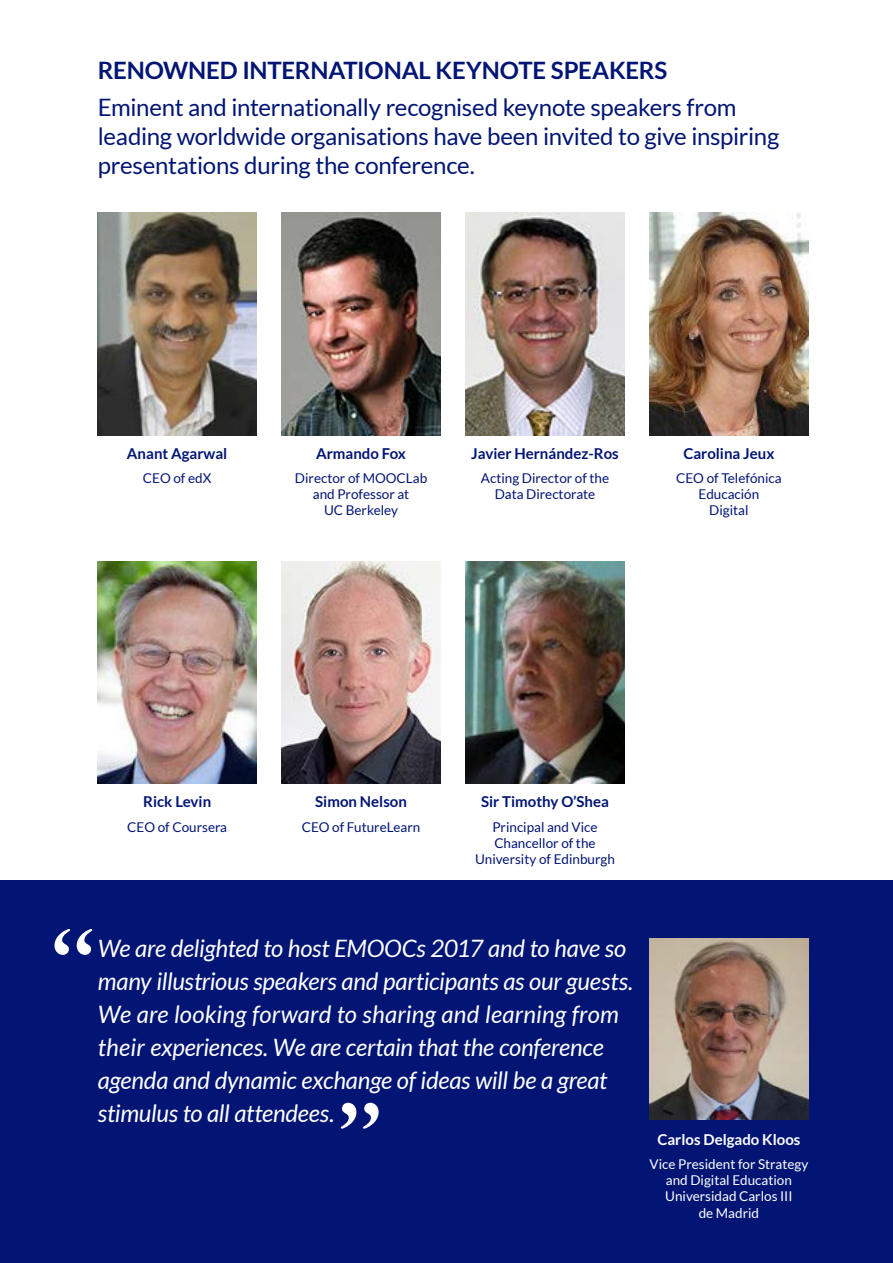
<style>
.page{position:relative;width:893px;height:1263px;background:#fff}
.page>*{position:absolute;margin:0;border:0;box-sizing:border-box;transform-origin:0 0}
.t1{font:700 120px "Garamond 3 LT Std";color:#fff}
.t2{font:italic 24px/33px "Lato";letter-spacing:-.01em;color:#fff}
.t3{font:24px/28.8px "Lato";letter-spacing:-.015em;color:#021575}
.t4{font:700 24px "Lato";letter-spacing:-.01em;color:#021575}
.t5{font:700 15px "Lato";color:#021575}
.t6{font:700 15px "Lato";color:#fff}
.t7{font:13.5px/16.2px "Lato";color:#021575;text-align:center}
.t8{font:13.5px/16.2px "Lato";color:#fff;text-align:center}
</style>
<div class="page">
<div style="left:0;top:880px;width:893px;height:383px;background:#021575"></div>
<img style="left:98px;top:213px;width:159px;height:222px">
<img style="left:98px;top:561px;width:159px;height:223px">
<img style="left:282px;top:213px;width:158px;height:222px">
<img style="left:282px;top:561px;width:158px;height:223px">
<img style="left:466px;top:213px;width:158px;height:222px">
<img style="left:466px;top:561px;width:158px;height:223px">
<img style="left:649px;top:938px;width:159px;height:182px">
<img style="left:649px;top:213px;width:159px;height:222px">
<p class="t4" style="left:98px;top:56px;width:571px">RENOWNED INTERNATIONAL KEYNOTE SPEAKERS</p>
<p class="t3" style="left:98px;top:93px;width:683px">Eminent and internationally recognised keynote speakers from leading worldwide organisations have been invited to give inspiring presentations during the conference.</p>
<p class="t5" style="left:127px;top:444px;width:102px">Anant Agarwal</p>
<p class="t5" style="left:316px;top:444px;width:91px">Armando Fox</p>
<p class="t5" style="left:471px;top:444px;width:149px">Javier Hernández-Ros</p>
<p class="t5" style="left:683px;top:444px;width:93px">Carolina Jeux</p>
<p class="t7" style="left:143px;top:470px;width:70px">CEO of edX</p>
<p class="t7" style="left:295px;top:470px;width:134px">Director of MOOCLab and Professor at<br>UC Berkeley</p>
<p class="t7" style="left:481px;top:470px;width:130px">Acting Director of the<br>Data Directorate</p>
<p class="t7" style="left:676px;top:470px;width:107px">CEO of Telefónica<br>Educación<br>Digital</p>
<p class="t5" style="left:143px;top:793px;width:70px">Rick Levin</p>
<p class="t5" style="left:315px;top:793px;width:93px">Simon Nelson</p>
<p class="t5" style="left:481px;top:793px;width:129px">Sir Timothy O’Shea</p>
<p class="t7" style="left:127px;top:818px;width:101px">CEO of Coursera</p>
<p class="t7" style="left:302px;top:818px;width:120px">CEO of FutureLearn</p>
<p class="t7" style="left:475px;top:818px;width:141px">Principal and Vice<br>Chancellor of the<br>University of Edinburgh</p>
<h1 class="t1" style="left:45px;top:901px;width:55px">“</h1>
<p class="t2" style="left:98px;top:933px;width:537px">We are delighted to host EMOOCs 2017 and to have so many illustrious speakers and participants as our guests.<br>We are looking forward to sharing and learning from their experiences. We are certain that the conference agenda and dynamic exchange of ideas will be a great stimulus to all attendees.</p>
<h1 class="t1" style="left:335px;top:1075px;width:55px">”</h1>
<p class="t6" style="left:657px;top:1130px;width:145px">Carlos Delgado Kloos</p>
<p class="t8" style="left:649px;top:1156px;width:160px">Vice President for Strategy and Digital Education<br>Universidad Carlos III<br>de Madrid</p>
</div>
